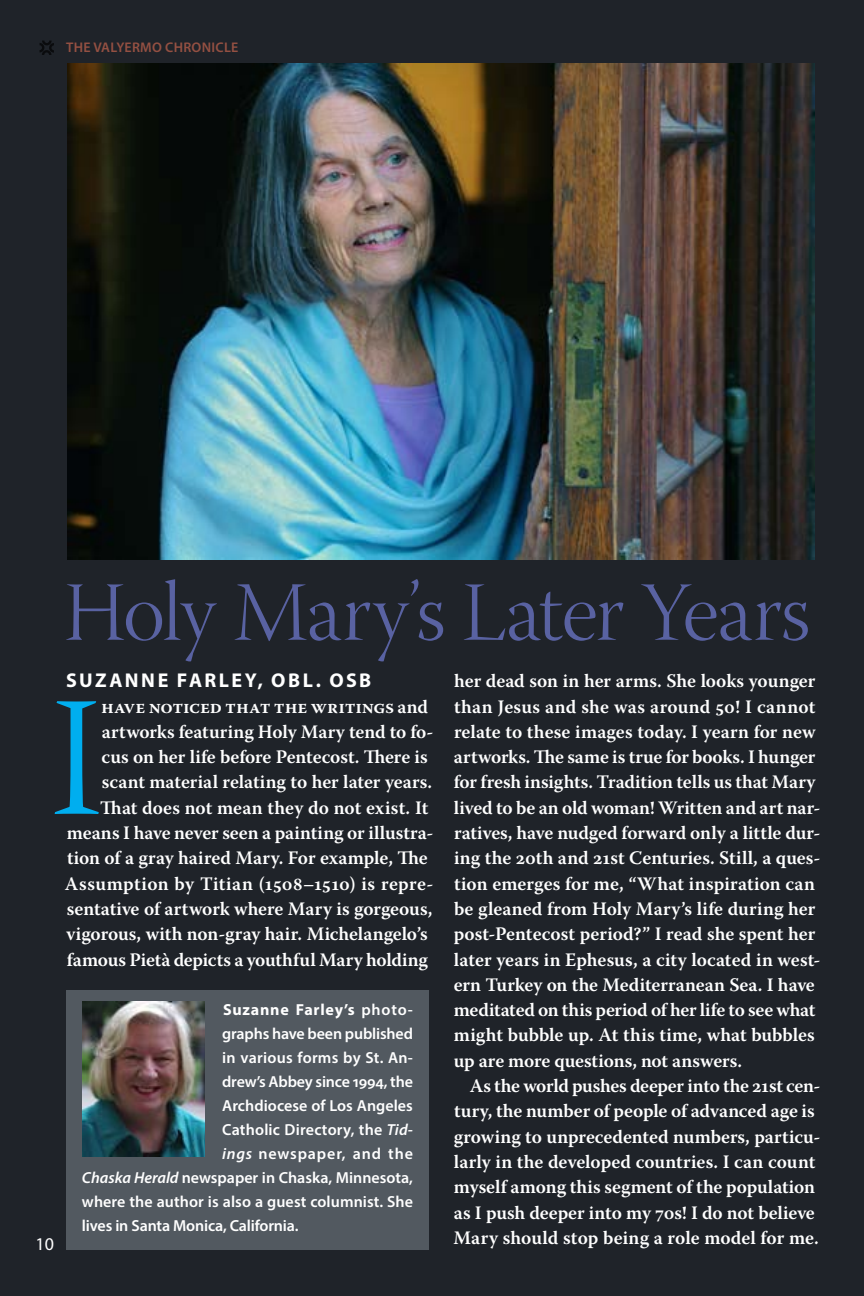
<style>
.page{position:relative;width:864px;height:1296px;background:#1f2329}
.page>*{position:absolute;margin:0;border:0;box-sizing:border-box;transform-origin:0 0}
.t1{font:170.6px "Warnock Pro Light Subh";color:#00aeef}
.t2{font:84px "Warnock Pro Light Disp";letter-spacing:-.015em;color:#5962a2}
.t3{font:700 20px "Myriad Pro";letter-spacing:.13em;color:#fff}
.t4{font:600 19px/25.4px "Warnock Pro";letter-spacing:-.005em;color:#fff}
.t5{font:600 19px "Warnock Pro";letter-spacing:.015em;color:#fff}
.t6{font:18px "Myriad Pro";color:#fff}
.t7{font:600 16px "Myriad Pro";color:#fff}
.t8{font:700 16px "Myriad Pro";color:#fff}
.t9{font:600 16px "Myriad Pro";letter-spacing:.055em;color:#fff}
.t10{font:600 14px "Myriad Pro";letter-spacing:.02em;color:#945042}
.s1{font-weight:600}
.s2{font-style:italic}
</style>
<div class="page">
<img style="left:67px;top:63px;width:748px;height:497px">
<svg style="left:40px;top:41px;width:14px;height:14px"></svg>
<div style="left:66px;top:990px;width:363px;height:260px;background:#525960"></div>
<img style="left:82px;top:1002px;width:122px;height:155px">
<p class="t10" style="left:66px;top:38px;width:174px">The Valyermo Chronicle</p>
<h2 class="t2" style="left:64px;top:567px;width:748px">Holy Mary’s Later Years</h2>
<p class="t3" style="left:66px;top:667px;width:307px">Suzanne Farley, Obl. Osb</p>
<h1 class="t1" style="left:50px;top:666px;width:54px">I</h1>
<p class="t4" style="left:101px;top:693px;width:328px">have noticed that the writings and</p>
<p class="t4" style="left:454px;top:668px;width:368px">her dead son in her arms. She looks younger than Jesus and she was around 50! I cannot relate to these images today. I yearn for new artworks. The same is true for books. I hunger for fresh insights. Tradition tells us that Mary lived to be an old woman! Written and art nar&shy;ratives, have nudged forward only a little dur&shy;ing the 20th and 21st Centuries. Still, a ques&shy;tion emerges for me, “What inspiration can be gleaned from Holy Mary’s life during her post-Pentecost period?” I read she spent her later years in Ephesus, a city located in west&shy;ern Turkey on the Mediterranean Sea. I have meditated on this period of her life to see what might bubble up. At this time, what bubbles up are more questions, not answers.</p>
<p class="t4" style="left:453px;top:1073px;width:369px;text-indent:16px">As the world pushes deeper into the 21st cen&shy;tury, the number of people of advanced age is growing to unprecedented numbers, particu&shy;larly in the developed countries. I can count myself among this segment of the population as I push deeper into my 70s! I do not believe Mary should stop being a role model for me.</p>
<p class="t4" style="left:102px;top:719px;width:333px">artworks featuring Holy Mary tend to fo-</p>
<p class="t4" style="left:102px;top:744px;width:328px">cus on her life before Pentecost. There is</p>
<p class="t4" style="left:102px;top:769px;width:332px">scant material relating to her later years.</p>
<p class="t4" style="left:100px;top:794px;width:330px">That does not mean they do not exist. It</p>
<p class="t4" style="left:67px;top:820px;width:368px">means I have never seen a painting or illustra-</p>
<p class="t4" style="left:67px;top:845px;width:362px">tion of a gray haired Mary. For example, The</p>
<p class="t5" style="left:65px;top:872px;width:370px">Assumption by Titian (1508–1510) is repre-</p>
<p class="t4" style="left:67px;top:896px;width:367px">sentative of artwork where Mary is gorgeous,</p>
<p class="t4" style="left:67px;top:921px;width:363px">vigorous, with non-gray hair. Michelangelo’s</p>
<p class="t4" style="left:67px;top:946px;width:363px">famous Pietà depicts a youthful Mary holding</p>
<p class="t8" style="left:223px;top:999px;width:191px">Suzanne Farley’s <span class="s1">photo-</span></p>
<p class="t7" style="left:222px;top:1023px;width:192px">graphs have been published</p>
<p class="t7" style="left:222px;top:1047px;width:192px">in various forms by St. An-</p>
<p class="t7" style="left:222px;top:1071px;width:192px">drew’s Abbey since 1994, the</p>
<p class="t7" style="left:222px;top:1095px;width:192px">Archdiocese of Los Angeles</p>
<p class="t7" style="left:222px;top:1119px;width:192px">Catholic Directory, the <span class="s2">Tid-</span></p>
<p class="t9" style="left:222px;top:1143px;width:192px"><span class="s2">ings</span> newspaper, and the</p>
<p class="t7" style="left:82px;top:1167px;width:332px"><span class="s2">Chaska Herald</span> newspaper in Chaska, Minnesota,</p>
<p class="t7" style="left:82px;top:1191px;width:333px">where the author is also a guest columnist. She</p>
<p class="t7" style="left:82px;top:1215px;width:218px">lives in Santa Monica, California.</p>
<p class="t6" style="left:36px;top:1232px;width:20px">10</p>
</div>
